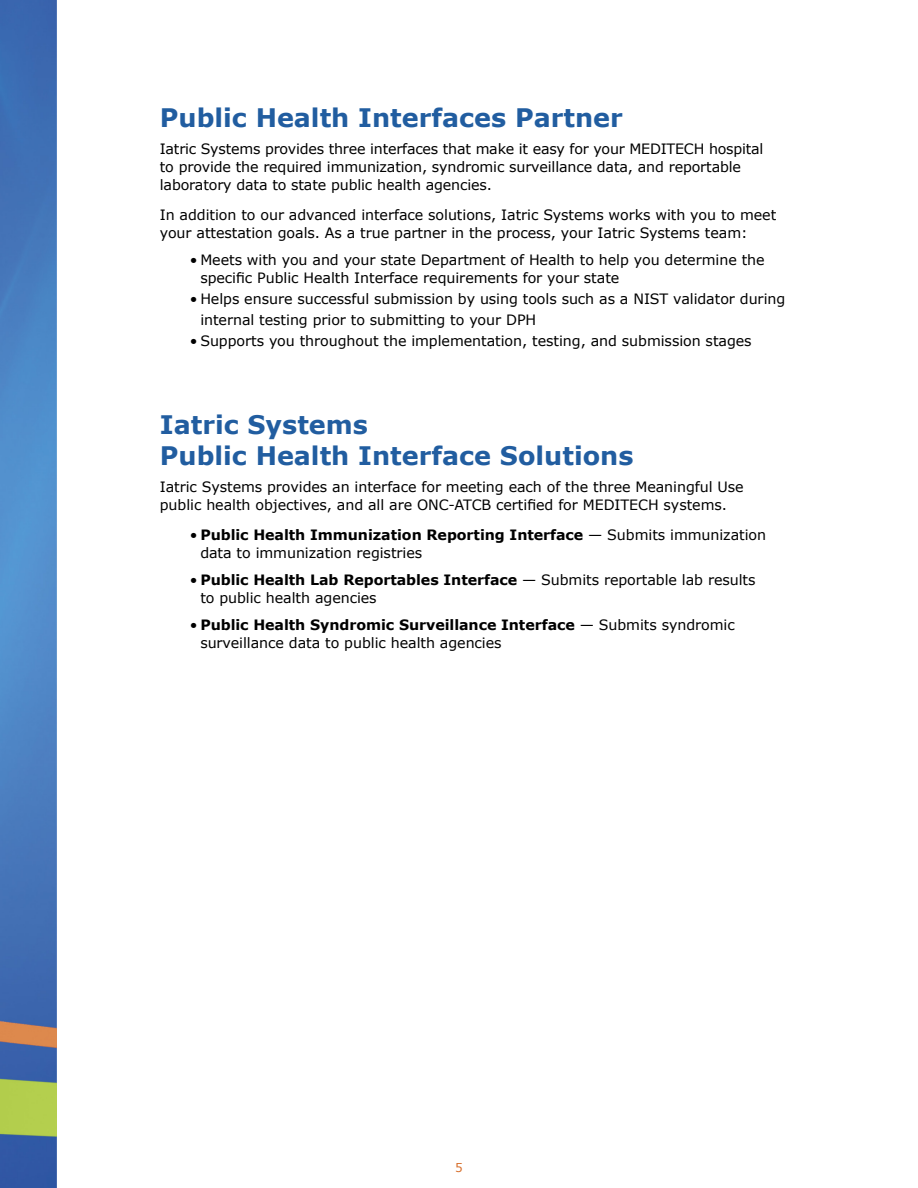
<style>
.page{position:relative;width:918px;height:1188px;background:#fff}
.page>*{position:absolute;margin:0;border:0;box-sizing:border-box;transform-origin:0 0}
.t1{font:700 25.5px/30.6px "Verdana";color:#215da0}
.t2{font:14.25px/18px "Verdana";letter-spacing:-.005em;color:#000}
.t3{font:12px "Verdana";color:#d76f2c}
.s1{font-weight:700}
</style>
<div class="page">
<img style="left:0;top:0;width:57px;height:1188px">
<p class="t1" style="left:160px;top:102px;width:465px">Public Health Interfaces Partner</p>
<p class="t2" style="left:160px;top:140px;width:605px">Iatric Systems provides three interfaces that make it easy for your MEDITECH hospital to provide the required immunization, syndromic surveillance data, and reportable laboratory data to state public health agencies.</p>
<p class="t2" style="left:160px;top:206px;width:618px">In addition to our advanced interface solutions, Iatric Systems works with you to meet your attestation goals. As a true partner in the process, your Iatric Systems team:</p>
<p class="t2" style="left:200px;top:251px;width:566px;text-indent:-11px">• Meets with you and your state Department of Health to help you determine the specific Public Health Interface requirements for your state</p>
<p class="t2" style="left:200px;top:289px;width:586px;line-height:21px;text-indent:-11px">• Helps ensure successful submission by using tools such as a NIST validator during internal testing prior to submitting to your DPH</p>
<p class="t2" style="left:190px;top:332px;width:563px">• Supports you throughout the implementation, testing, and submission stages</p>
<p class="t1" style="left:160px;top:409px;width:475px">Iatric Systems<br>Public Health Interface Solutions</p>
<p class="t2" style="left:160px;top:477px;width:585px">Iatric Systems provides an interface for meeting each of the three Meaningful Use public health objectives, and all are ONC-ATCB certified for MEDITECH systems.</p>
<p class="t2" style="left:200px;top:525px;width:567px;text-indent:-11px">• <span class="s1">Public Health Immunization Reporting Interface</span> — Submits immunization data to immunization registries</p>
<p class="t2" style="left:200px;top:570px;width:557px;text-indent:-11px">• <span class="s1">Public Health Lab Reportables Interface</span> — Submits reportable lab results to public health agencies</p>
<p class="t2" style="left:200px;top:615px;width:536px;text-indent:-11px">• <span class="s1">Public Health Syndromic Surveillance Interface</span> — Submits syndromic surveillance data to public health agencies</p>
<p class="t3" style="left:455px;top:1160px;width:9px">5</p>
</div>
